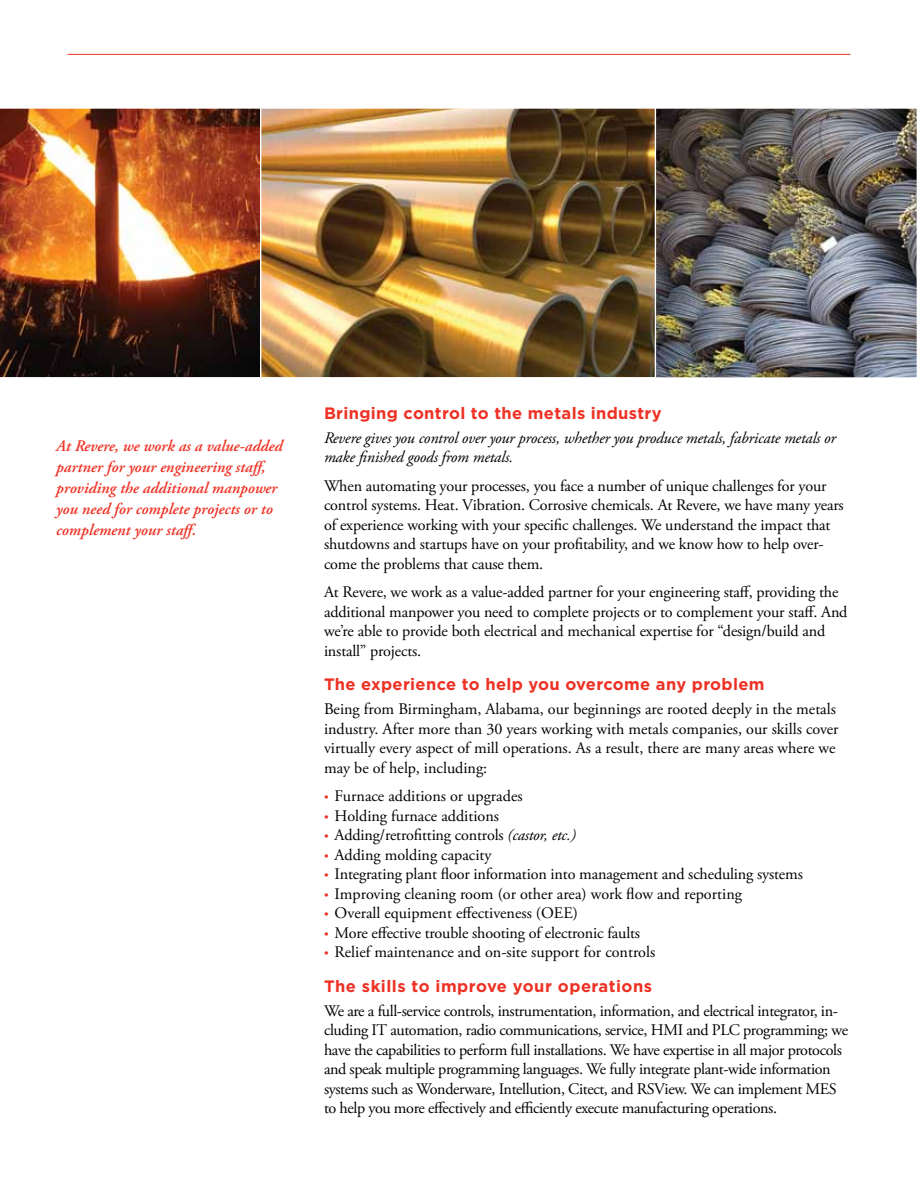
<style>
.page{position:relative;width:918px;height:1188px;background:#fff}
.page>*{position:absolute;margin:0;border:0;box-sizing:border-box;transform-origin:0 0}
.t1{font:700 16.5px "Gotham";letter-spacing:.02em;color:#ee3124}
.t2{font:16.2px/19.5px "Adobe Garamond Pro";letter-spacing:-.01em;color:#000}
.t3{font:italic 600 16.2px/21px "Adobe Garamond Pro";color:#ee3124}
.t4{font:italic 16.2px/19.5px "Adobe Garamond Pro";letter-spacing:-.01em;color:#000}
.s1{font-size:12px;color:#ee3124}
.s2{font-style:italic}
</style>
<div class="page">
<img style="left:261px;top:109px;width:394px;height:267px">
<hr style="left:68px;top:54px;width:782px;height:1px;background:#ee3124">
<img style="left:0;top:108px;width:260px;height:270px">
<img style="left:657px;top:109px;width:259px;height:268px">
<div style="left:655px;top:107px;width:263px;height:272px;border:1px solid #fff"></div>
<p class="t3" style="left:56px;top:436px;width:228px">At Revere, we work as a value-added partner for your engineering staff, providing the additional manpower you need for complete projects or to complement your staff.</p>
<p class="t1" style="left:324px;top:403px;width:339px">Bringing control to the metals industry</p>
<p class="t4" style="left:324px;top:428px;width:514px">Revere gives you control over your process, whether you produce metals, fabricate metals or make finished goods from metals.</p>
<p class="t2" style="left:324px;top:476px;width:521px">When automating your processes, you face a number of unique challenges for your control systems. Heat. Vibration. Corrosive chemicals. At Revere, we have many years of experience working with your specific challenges. We understand the impact that shutdowns and startups have on your profitability, and we know how to help over&shy;come the problems that cause them.</p>
<p class="t2" style="left:324px;top:583px;width:525px">At Revere, we work as a value-added partner for your engineering staff, providing the additional manpower you need to complete projects or to complement your staff. And we’re able to provide both electrical and mechanical expertise for “design/build and install” projects.</p>
<p class="t1" style="left:324px;top:674px;width:442px">The experience to help you overcome any problem</p>
<p class="t2" style="left:324px;top:700px;width:516px">Being from Birmingham, Alabama, our beginnings are rooted deeply in the metals industry. After more than 30 years working with metals companies, our skills cover virtually every aspect of mill operations. As a result, there are many areas where we may be of help, including:</p>
<p class="t2" style="left:324px;top:787px;width:200px"><span class="s1">•</span> Furnace additions or upgrades</p>
<p class="t2" style="left:324px;top:806px;width:177px"><span class="s1">•</span> Holding furnace additions</p>
<p class="t2" style="left:324px;top:826px;width:253px"><span class="s1">•</span> Adding/retrofitting controls <span class="s2">(castor, etc.)</span></p>
<p class="t2" style="left:324px;top:845px;width:169px"><span class="s1">•</span> Adding molding capacity</p>
<p class="t2" style="left:324px;top:865px;width:480px"><span class="s1">•</span> Integrating plant floor information into management and scheduling systems</p>
<p class="t2" style="left:324px;top:884px;width:420px"><span class="s1">•</span> Improving cleaning room (or other area) work flow and reporting</p>
<p class="t2" style="left:324px;top:904px;width:255px"><span class="s1">•</span> Overall equipment effectiveness (OEE)</p>
<p class="t2" style="left:324px;top:923px;width:318px"><span class="s1">•</span> More effective trouble shooting of electronic faults</p>
<p class="t2" style="left:324px;top:943px;width:333px"><span class="s1">•</span> Relief maintenance and on-site support for controls</p>
<p class="t1" style="left:324px;top:976px;width:330px">The skills to improve your operations</p>
<p class="t2" style="left:324px;top:1001px;width:526px">We are a full-service controls, instrumentation, information, and electrical integrator, in&shy;cluding IT automation, radio communications, service, HMI and PLC programming; we have the capabilities to perform full installations. We have expertise in all major protocols and speak multiple programming languages. We fully integrate plant-wide information systems such as Wonderware, Intellution, Citect, and RSView. We can implement MES to help you more effectively and efficiently execute manufacturing operations.</p>
</div>
